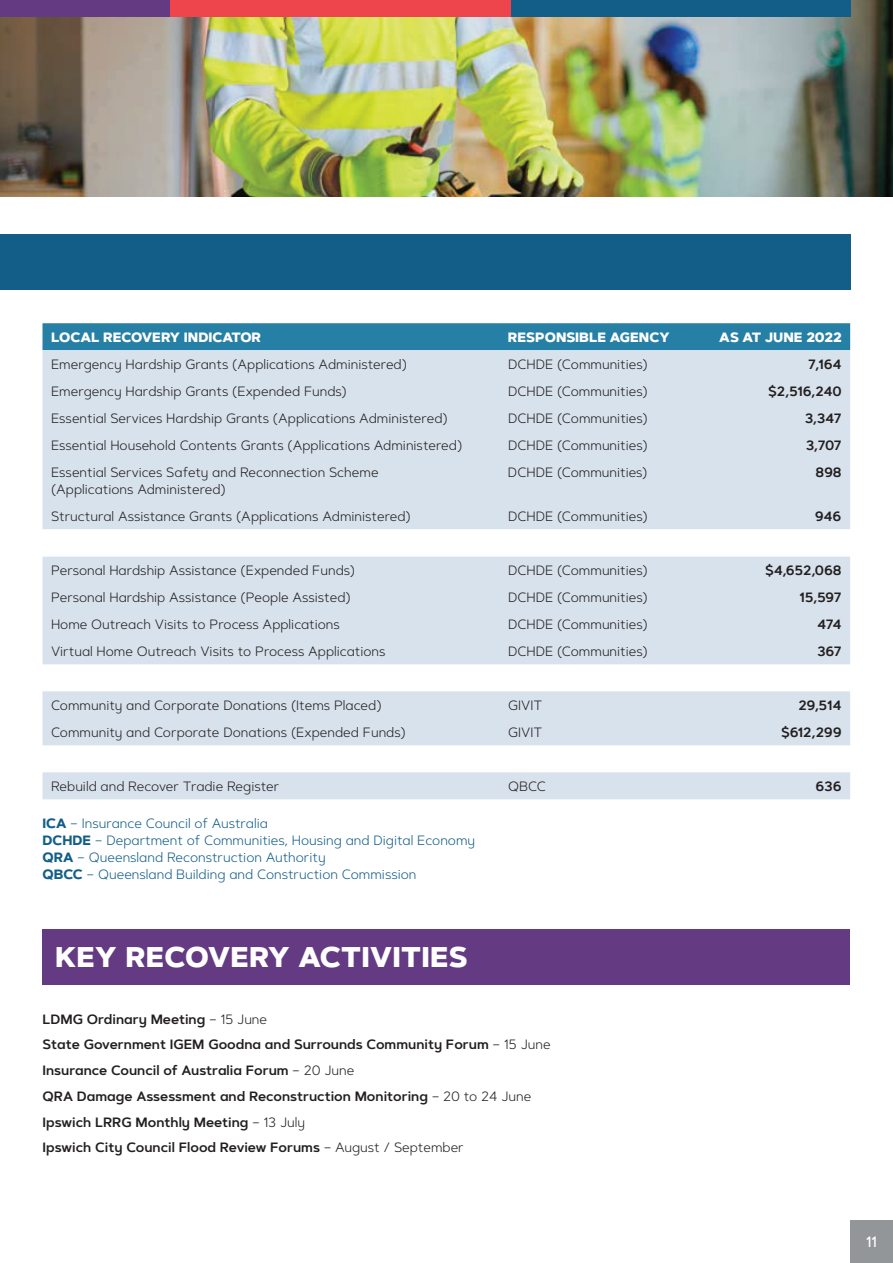
<style>
.page{position:relative;width:893px;height:1263px;background:#fff}
.page>*{position:absolute;margin:0;border:0;box-sizing:border-box;transform-origin:0 0}
.t1{font:800 28.5px "Artegra Sans Alt";letter-spacing:.01em;color:#fff}
.t2{font:500 15px "Artegra Sans Alt";color:#fff}
.t3{font:300 13.5px/17.2px "Artegra Sans Alt";color:#231f20}
.t4{font:600 13.5px/25.8px "Artegra Sans Alt";color:#231f20}
.t5{font:300 13.5px/17.2px "Artegra Sans Alt";color:#135e88}
.t6{font:800 13.5px "Artegra Sans Alt";color:#fff}
.s1{font-weight:700}
.s2{font-weight:300}
</style>
<div class="page">
<img style="left:0;top:0;width:893px;height:197px">
<div style="left:0;top:234px;width:850px;height:55px;background:#135e88"></div>
<div style="left:510px;top:0;width:340px;height:17px;background:#135e88"></div>
<div style="left:0;top:0;width:170px;height:17px;background:#643b82"></div>
<div style="left:170px;top:0;width:340px;height:17px;background:#ee454d"></div>
<div style="left:43px;top:323px;width:807px;height:27px;background:#267fa4"></div>
<svg style="left:43px;top:350px;width:807px;height:449px;fill:#d8e2ec"></svg>
<svg style="left:43px;top:529px;width:807px;height:27px"></svg>
<div style="left:43px;top:929px;width:807px;height:55px;background:#643b82"></div>
<div style="left:850px;top:1220px;width:43px;height:43px;background:#939698"></div>
<p class="t6" style="left:51px;top:329px;width:212px">LOCAL RECOVERY INDICATOR</p>
<p class="t6" style="left:508px;top:329px;width:163px">RESPONSIBLE AGENCY</p>
<p class="t6" style="left:719px;top:329px;width:124px">AS AT JUNE 2022</p>
<p class="t3" style="left:51px;top:357px;width:357px">Emergency Hardship Grants (Applications Administered)</p>
<p class="t3" style="left:508px;top:357px;width:141px">DCHDE (Communities)</p>
<p class="t4" style="left:808px;top:353px;width:35px">7,164</p>
<p class="t3" style="left:51px;top:384px;width:297px">Emergency Hardship Grants (Expended Funds)</p>
<p class="t3" style="left:508px;top:384px;width:141px">DCHDE (Communities)</p>
<p class="t4" style="left:768px;top:380px;width:75px">$2,516,240</p>
<p class="t3" style="left:51px;top:411px;width:398px">Essential Services Hardship Grants (Applications Administered)</p>
<p class="t3" style="left:508px;top:411px;width:141px">DCHDE (Communities)</p>
<p class="t4" style="left:805px;top:407px;width:38px">3,347</p>
<p class="t3" style="left:51px;top:438px;width:413px">Essential Household Contents Grants (Applications Administered)</p>
<p class="t3" style="left:508px;top:438px;width:141px">DCHDE (Communities)</p>
<p class="t4" style="left:806px;top:434px;width:37px">3,707</p>
<p class="t3" style="left:51px;top:465px;width:329px">Essential Services Safety and Reconnection Scheme (Applications Administered)</p>
<p class="t3" style="left:508px;top:465px;width:141px">DCHDE (Communities)</p>
<p class="t4" style="left:815px;top:461px;width:28px">898</p>
<p class="t3" style="left:51px;top:509px;width:361px">Structural Assistance Grants (Applications Administered)</p>
<p class="t3" style="left:508px;top:509px;width:141px">DCHDE (Communities)</p>
<p class="t4" style="left:815px;top:505px;width:28px">946</p>
<p class="t3" style="left:51px;top:563px;width:306px">Personal Hardship Assistance (Expended Funds)</p>
<p class="t3" style="left:508px;top:563px;width:141px">DCHDE (Communities)</p>
<p class="t4" style="left:765px;top:559px;width:78px">$4,652,068</p>
<p class="t3" style="left:51px;top:590px;width:301px">Personal Hardship Assistance (People Assisted)</p>
<p class="t3" style="left:508px;top:590px;width:141px">DCHDE (Communities)</p>
<p class="t4" style="left:799px;top:586px;width:44px">15,597</p>
<p class="t3" style="left:51px;top:617px;width:290px">Home Outreach Visits to Process Applications</p>
<p class="t3" style="left:508px;top:617px;width:141px">DCHDE (Communities)</p>
<p class="t4" style="left:817px;top:613px;width:26px">474</p>
<p class="t3" style="left:51px;top:644px;width:336px">Virtual Home Outreach Visits to Process Applications</p>
<p class="t3" style="left:508px;top:644px;width:141px">DCHDE (Communities)</p>
<p class="t4" style="left:817px;top:640px;width:26px">367</p>
<p class="t3" style="left:51px;top:698px;width:332px">Community and Corporate Donations (Items Placed)</p>
<p class="t3" style="left:508px;top:698px;width:36px">GIVIT</p>
<p class="t4" style="left:798px;top:694px;width:45px">29,514</p>
<p class="t3" style="left:51px;top:725px;width:356px">Community and Corporate Donations (Expended Funds)</p>
<p class="t3" style="left:508px;top:725px;width:36px">GIVIT</p>
<p class="t4" style="left:781px;top:721px;width:62px">$612,299</p>
<p class="t3" style="left:51px;top:779px;width:230px">Rebuild and Recover Tradie Register</p>
<p class="t3" style="left:508px;top:779px;width:39px">QBCC</p>
<p class="t4" style="left:815px;top:775px;width:28px">636</p>
<p class="t5" style="left:43px;top:816px;width:434px"><span class="s1">ICA</span> – Insurance Council of Australia<br><span class="s1">DCHDE</span> – Department of Communities, Housing and Digital Economy <span class="s1">QRA</span> – Queensland Reconstruction Authority<br><span class="s1">QBCC</span> – Queensland Building and Construction Commission</p>
<h1 class="t1" style="left:55px;top:940px;width:414px">KEY RECOVERY ACTIVITIES</h1>
<p class="t4" style="left:43px;top:1008px;width:510px">LDMG Ordinary Meeting <span class="s2">– 15 June<br></span>State Government IGEM Goodna and Surrounds Community Forum <span class="s2">– 15 June </span>Insurance Council of Australia Forum <span class="s2">– 20 June<br></span>QRA Damage Assessment and Reconstruction Monitoring <span class="s2">– 20 to 24 June </span>Ipswich LRRG Monthly Meeting <span class="s2">– 13 July<br></span>Ipswich City Council Flood Review Forums <span class="s2">– August / September</span></p>
<p class="t2" style="left:866px;top:1236px;width:12px">11</p>
</div>
